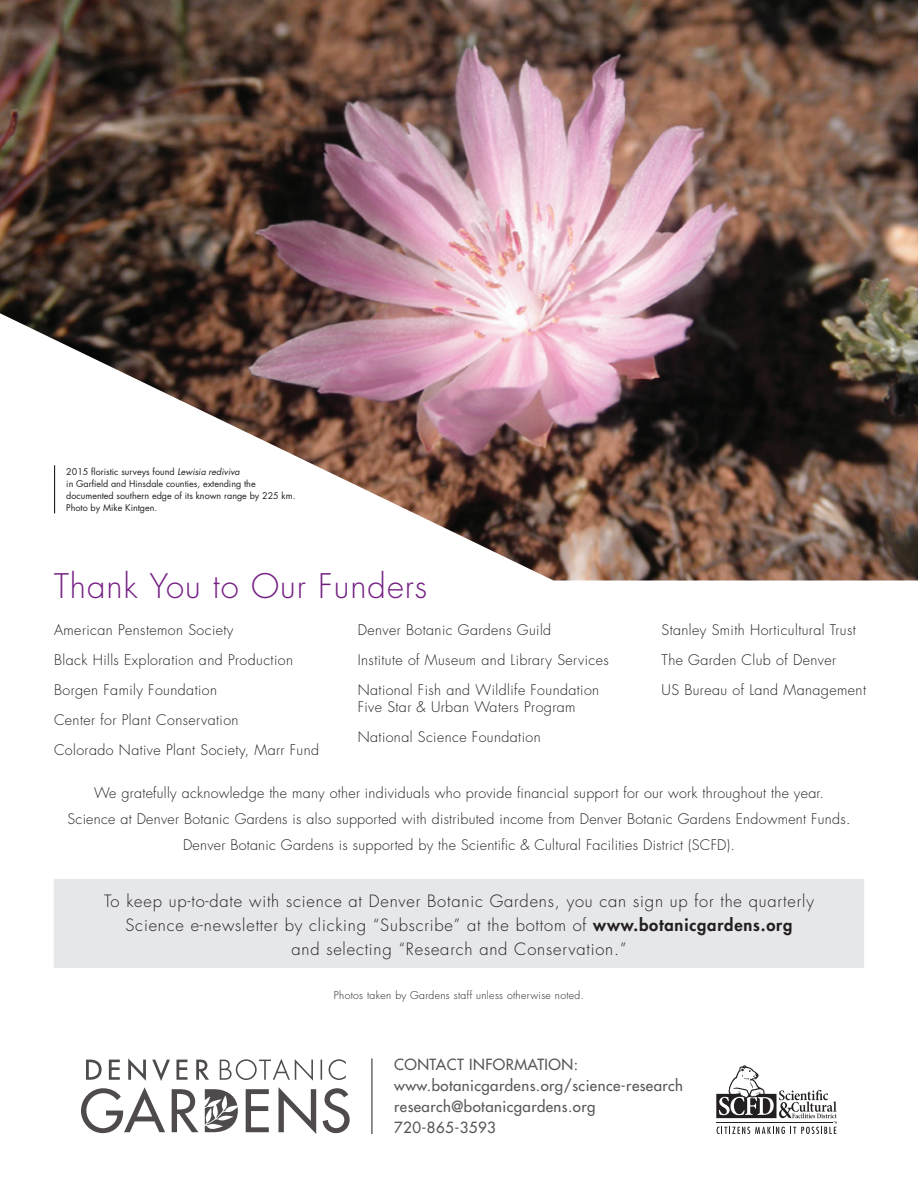
<style>
.page{position:relative;width:918px;height:1188px;background:#fff}
.page>*{position:absolute;margin:0;border:0;box-sizing:border-box;transform-origin:0 0}
.t1{font:300 33px "Futura";letter-spacing:.03em;color:#752183}
.t2{font:300 16.5px/24px "Futura";letter-spacing:.05em;color:#231f20;text-align:center}
.t3{font:15px/21px "Futura";letter-spacing:.03em;color:#57585a}
.t4{font:300 14.25px/30px "Futura";letter-spacing:.03em;color:#231f20}
.t5{font:300 10.5px "Futura";letter-spacing:.03em;color:#231f20}
.t6{font:9px/12px "Futura";color:#231f20}
.s1{font-style:italic}
.s2{font-weight:800}
</style>
<div class="page">
<img style="left:0;top:0;width:918px;height:580px">
<div style="left:54px;top:879px;width:810px;height:88px;background:#e6e7e9"></div>
<div style="left:54px;top:879px;width:810px;height:89px;border:1px solid #e6e7e9"></div>
<svg style="left:86px;top:1060px;width:16px;height:20px"></svg>
<svg style="left:109px;top:1060px;width:11px;height:20px"></svg>
<svg style="left:128px;top:1058px;width:18px;height:23px"></svg>
<svg style="left:152px;top:1060px;width:18px;height:21px"></svg>
<svg style="left:176px;top:1060px;width:11px;height:20px"></svg>
<svg style="left:196px;top:1060px;width:13px;height:20px"></svg>
<svg style="left:220px;top:1059px;width:93px;height:22px"></svg>
<svg style="left:321px;top:1060px;width:1px;height:20px"></svg>
<svg style="left:329px;top:1059px;width:17px;height:21px"></svg>
<svg style="left:81px;top:1087px;width:84px;height:46px"></svg>
<svg style="left:172px;top:1089px;width:26px;height:43px"></svg>
<svg style="left:246px;top:1089px;width:23px;height:43px"></svg>
<svg style="left:279px;top:1087px;width:37px;height:47px"></svg>
<svg style="left:323px;top:1088px;width:27px;height:45px"></svg>
<svg style="left:205px;top:1089px;width:33px;height:43px"></svg>
<hr style="left:372px;top:1058px;width:1px;height:76px;background:#231f20">
<hr style="left:54px;top:465px;width:1px;height:48px;background:#231f20">
<svg style="left:716px;top:1065px;width:121px;height:69px"></svg>
<p class="t6" style="left:66px;top:466px;width:231px">2015 floristic surveys found <span class="s1">Lewisia rediviva<br></span>in Garfield and Hinsdale counties, extending the documented southern edge of its known range by 225 km.<br>Photo by Mike Kintgen.</p>
<h1 class="t1" style="left:54px;top:566px;width:375px">Thank You to Our Funders</h1>
<p class="t4" style="left:54px;top:615px;width:267px">American Penstemon Society<br>Black Hills Exploration and Production Borgen Family Foundation<br>Center for Plant Conservation<br>Colorado Native Plant Society, Marr Fund</p>
<p class="t4" style="left:358px;top:615px;width:253px">Denver Botanic Gardens Guild<br>Institute of Museum and Library Services<br>National Fish and Wildlife Foundation</p>
<p class="t4" style="left:358px;top:692px;width:219px">Five Star &amp; Urban Waters Program<br>National Science Foundation</p>
<p class="t4" style="left:662px;top:615px;width:206px">Stanley Smith Horticultural Trust<br>The Garden Club of Denver<br>US Bureau of Land Management</p>
<p class="t4" style="left:68px;top:780px;width:784px;line-height:26.2px;text-align:center">We gratefully acknowledge the many other individuals who provide financial support for our work throughout the year.<br>Science at Denver Botanic Gardens is also supported with distributed income from Denver Botanic Gardens Endowment Funds.<br>Denver Botanic Gardens is supported by the Scientific &amp; Cultural Facilities District (SCFD).</p>
<p class="t2" style="left:104px;top:890px;width:711px">To keep up-to-date with science at Denver Botanic Gardens, you can sign up for the quarterly<br>Science e-newsletter by clicking “Subscribe” at the bottom of <span class="s2">www.botanicgardens.org<br></span>and selecting “Research and Conservation.”</p>
<p class="t5" style="left:334px;top:989px;width:252px">Photos taken by Gardens staff unless otherwise noted.</p>
<p class="t3" style="left:394px;top:1054px;width:86px">Contact informa</p>
<p class="t3" style="left:537px;top:1054px;width:18px">tion</p>
<p class="t3" style="left:394px;top:1054px;width:290px;text-indent:179px">: www.botanicgardens.org/science-research research@botanicgardens.org<br>720-865-3593</p>
</div>
